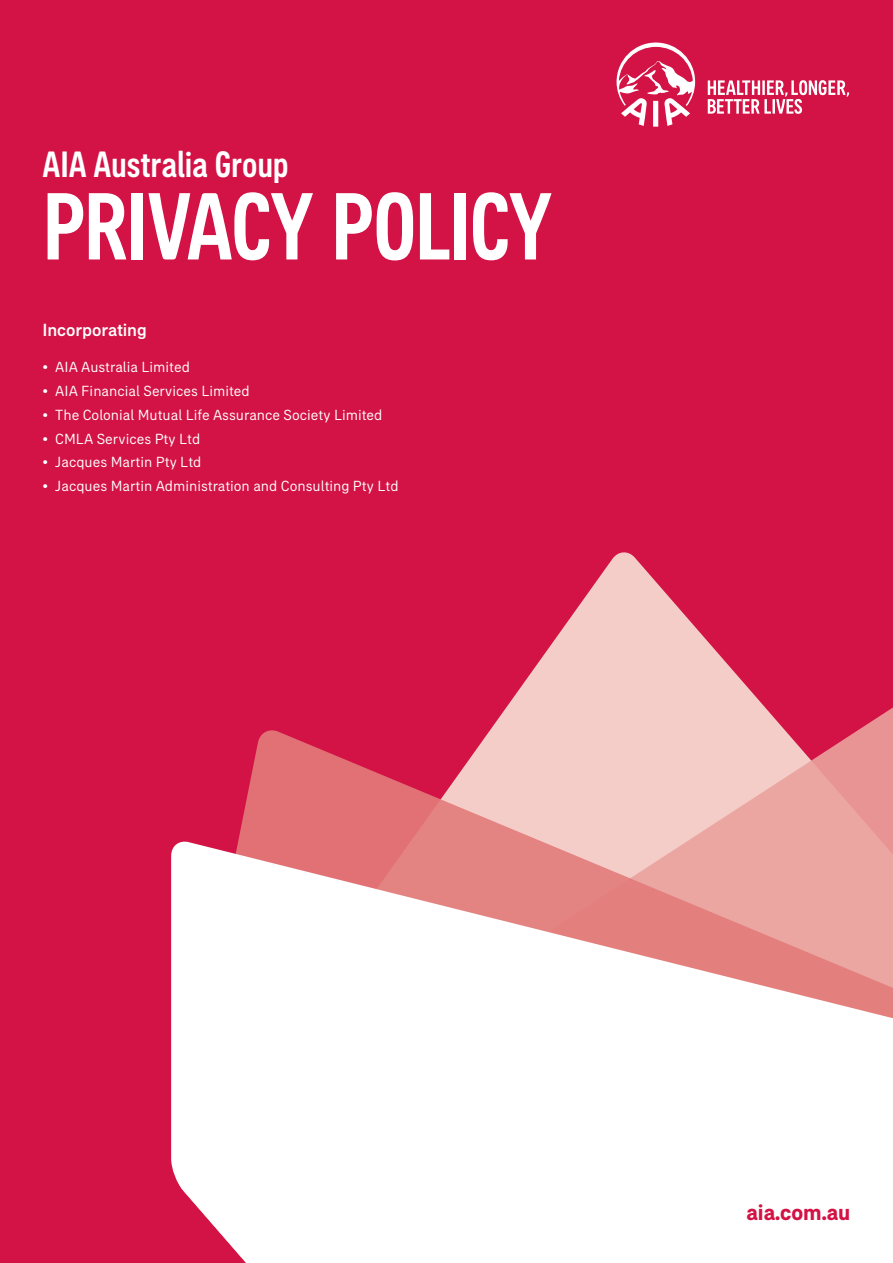
<style>
.page{position:relative;width:893px;height:1263px;background:#d31245}
.page>*{position:absolute;margin:0;border:0;box-sizing:border-box;transform-origin:0 0}
.t1{font:500 condensed 97.5px "AIA Everest";letter-spacing:-.015em;color:#fff}
.t2{font:500 condensed 37.5px "AIA Everest";letter-spacing:-.005em;color:#fff}
.t3{font:700 22.5px "AIA Everest";color:#d31245}
.t4{font:500 18px "AIA Everest";letter-spacing:-.01em;color:#fff}
.t5{font:15px "AIA Everest";color:#fff}
</style>
<div class="page">
<svg style="left:491px;top:594px;width:402px;height:134px"></svg>
<svg style="left:238px;top:728px;width:655px;height:112px"></svg>
<svg style="left:171px;top:840px;width:722px;height:423px;fill:#fff"></svg>
<svg style="left:617px;top:43px;width:232px;height:84px"></svg>
<h2 class="t2" style="left:43px;top:143px;width:248px">AIA Australia Group</h2>
<h1 class="t1" style="left:43px;top:171px;width:511px">PRIVACY POLICY</h1>
<p class="t4" style="left:43px;top:319px;width:106px">Incorporating</p>
<p class="t5" style="left:43px;top:359px;width:149px">• AIA Australia Limited</p>
<p class="t5" style="left:43px;top:382px;width:209px">• AIA Financial Services Limited</p>
<p class="t5" style="left:43px;top:406px;width:341px">• The Colonial Mutual Life Assurance Society Limited</p>
<p class="t5" style="left:43px;top:430px;width:159px">• CMLA Services Pty Ltd</p>
<p class="t5" style="left:43px;top:454px;width:160px">• Jacques Martin Pty Ltd</p>
<p class="t5" style="left:43px;top:477px;width:358px">• Jacques Martin Administration and Consulting Pty Ltd</p>
<h3 class="t3" style="left:746px;top:1199px;width:106px">aia.com.au</h3>
</div>
